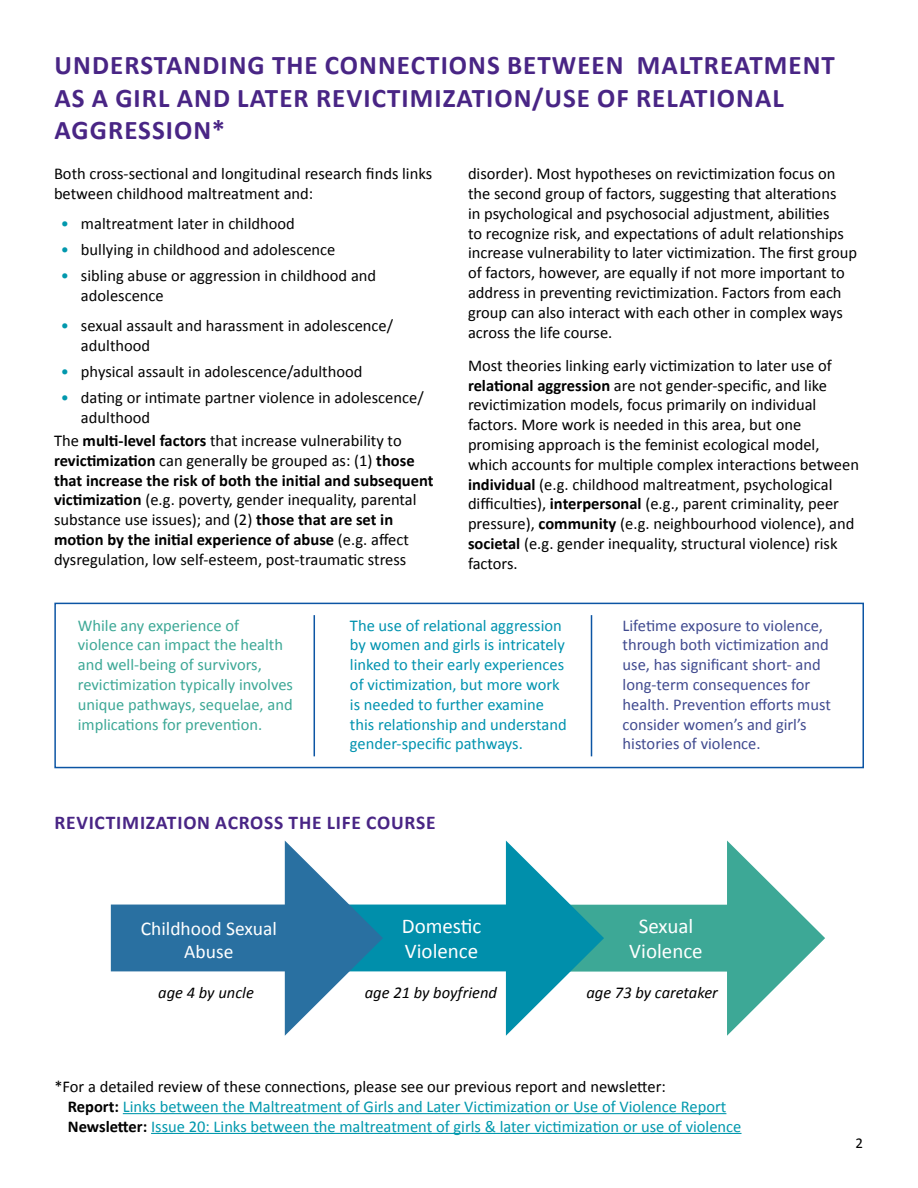
<style>
.page{position:relative;width:918px;height:1188px;background:#fff}
.page>*{position:absolute;margin:0;border:0;box-sizing:border-box;transform-origin:0 0}
.t1{font:700 27px/32.4px "Calibri";letter-spacing:.04em;color:#492585}
.t2{font:21px/25.2px "Calibri";color:#fff}
.t3{font:700 19.5px "Calibri";letter-spacing:.04em;color:#492585}
.t4{font:19.5px/23.4px "Calibri";color:#fff;text-align:center}
.t5{font:16.5px/19.8px "Calibri";color:#000}
.t6{font:16.5px/19.8px "Calibri";color:#030303}
.t7{font:16.5px/19.8px "Calibri";color:#0198ad}
.t8{font:16.5px/19.8px "Calibri";color:#0093af}
.t9{font:16.5px/19.8px "Calibri";color:#404a8f}
.t10{font:16.5px/19.8px "Calibri";color:#3da896}
.t11{font:italic 16.5px "Calibri";color:#000}
.t12{font:15px "Calibri";color:#000}
.s1{color:#0198ad}
.s2{font-weight:700}
.s3{color:#000}
.s4{font-weight:700;color:#000}
</style>
<div class="page">
<div style="left:54px;top:603px;width:810px;height:165px;border:2px solid #0c55a4"></div>
<div style="left:111px;top:905px;width:185px;height:66px;background:#2970a1"></div>
<div style="left:559px;top:905px;width:185px;height:67px;background:#3da896"></div>
<svg style="left:719px;top:840px;width:106px;height:196px"></svg>
<div style="left:338px;top:905px;width:185px;height:66px;background:#008fab"></div>
<svg style="left:498px;top:840px;width:112px;height:196px"></svg>
<svg style="left:277px;top:840px;width:112px;height:196px"></svg>
<hr style="left:123px;top:1113px;width:603px;height:1px;background:#0198ad">
<hr style="left:151px;top:1133px;width:591px;height:1px;background:#0198ad">
<hr style="left:314px;top:615px;width:1px;height:141px;background:#0c55a4">
<hr style="left:591px;top:615px;width:1px;height:141px;background:#0c55a4">
<h1 class="t1" style="left:55px;top:49px;width:782px">UNDERSTANDING THE CONNECTIONS BETWEEN MALTREATMENT<br>AS A GIRL AND LATER REVICTIMIZATION/USE OF RELATIONAL<br>AGGRESSION*</h1>
<p class="t5" style="left:54px;top:164px;width:380px">Both cross-sectional and longitudinal research finds links between childhood maltreatment and:</p>
<p class="t6" style="left:61px;top:213px;width:236px"><span class="s1">•</span> maltreatment later in childhood</p>
<p class="t6" style="left:61px;top:240px;width:276px"><span class="s1">•</span> bullying in childhood and adolescence</p>
<p class="t6" style="left:81px;top:266px;width:297px;text-indent:-20px"><span class="s1">•</span> sibling abuse or aggression in childhood and adolescence</p>
<p class="t6" style="left:81px;top:316px;width:314px;text-indent:-20px"><span class="s1">•</span> sexual assault and harassment in adolescence/ adulthood</p>
<p class="t6" style="left:61px;top:362px;width:303px"><span class="s1">•</span> physical assault in adolescence/adulthood</p>
<p class="t6" style="left:81px;top:388px;width:344px;text-indent:-20px"><span class="s1">•</span> dating or intimate partner violence in adolescence/ adulthood</p>
<p class="t5" style="left:54px;top:431px;width:381px">The <span class="s2">multi-level factors</span> that increase vulnerability to <span class="s2">revictimization</span> can generally be grouped as: (1) <span class="s2">those that increase the risk of both the initial and subsequent victimization</span> (e.g. poverty, gender inequality, parental substance use issues); and (2) <span class="s2">those that are set in motion by the initial experience of abuse</span> (e.g. affect dysregulation, low self-esteem, post-traumatic stress</p>
<p class="t5" style="left:468px;top:164px;width:391px">disorder). Most hypotheses on revictimization focus on the second group of factors, suggesting that alterations<br>in psychological and psychosocial adjustment, abilities<br>to recognize risk, and expectations of adult relationships increase vulnerability to later victimization. The first group of factors, however, are equally if not more important to address in preventing revictimization. Factors from each group can also interact with each other in complex ways across the life course.</p>
<p class="t5" style="left:468px;top:355px;width:393px">Most theories linking early victimization to later use of <span class="s2">relational aggression</span> are not gender-specific, and like revictimization models, focus primarily on individual factors. More work is needed in this area, but one promising approach is the feminist ecological model, which accounts for multiple complex interactions between <span class="s2">individual</span> (e.g. childhood maltreatment, psychological difficulties), <span class="s2">interpersonal</span> (e.g., parent criminality, peer pressure), <span class="s2">community</span> (e.g. neighbourhood violence), and <span class="s2">societal</span> (e.g. gender inequality, structural violence) risk factors.</p>
<p class="t10" style="left:78px;top:615px;width:217px">While any experience of violence can impact the health and well-being of survivors, revictimization typically involves unique pathways, sequelae, and implications for prevention.</p>
<p class="t8" style="left:350px;top:615px;width:218px">The use of relational aggression by women and girls is intricately linked to their early experiences of victimization, but more work is needed to further examine this relationship and understand gender-specific pathways.</p>
<p class="t9" style="left:623px;top:615px;width:210px">Lifetime exposure to violence, through both victimization and use, has significant short- and long-term consequences for health. Prevention efforts must consider women’s and girl’s histories of violence.</p>
<p class="t3" style="left:54px;top:810px;width:383px">REVICTIMIZATION ACROSS THE LIFE COURSE</p>
<p class="t4" style="left:141px;top:917px;width:137px">Childhood Sexual<br>Abuse</p>
<p class="t2" style="left:402px;top:913px;width:81px">Domestic<br>Violence</p>
<p class="t2" style="left:629px;top:913px;width:75px;text-align:center">Sexual<br>Violence</p>
<p class="t11" style="left:158px;top:981px;width:97px">age 4 by uncle</p>
<p class="t11" style="left:365px;top:981px;width:134px">age 21 by boyfriend</p>
<p class="t11" style="left:586px;top:982px;width:133px">age 73 by caretaker</p>
<p class="t7" style="left:68px;top:1077px;width:675px;text-indent:-13px"><span class="s3">*For a detailed review of these connections, please see our previous report and newsletter:<br></span><span class="s4">Report:</span> Links between the Maltreatment of Girls and Later Victimization or Use of Violence Report<br><span class="s4">Newsletter:</span> Issue 20: Links between the maltreatment of girls &amp; later victimization or use of violence</p>
<p class="t12" style="left:856px;top:1134px;width:9px">2</p>
</div>
